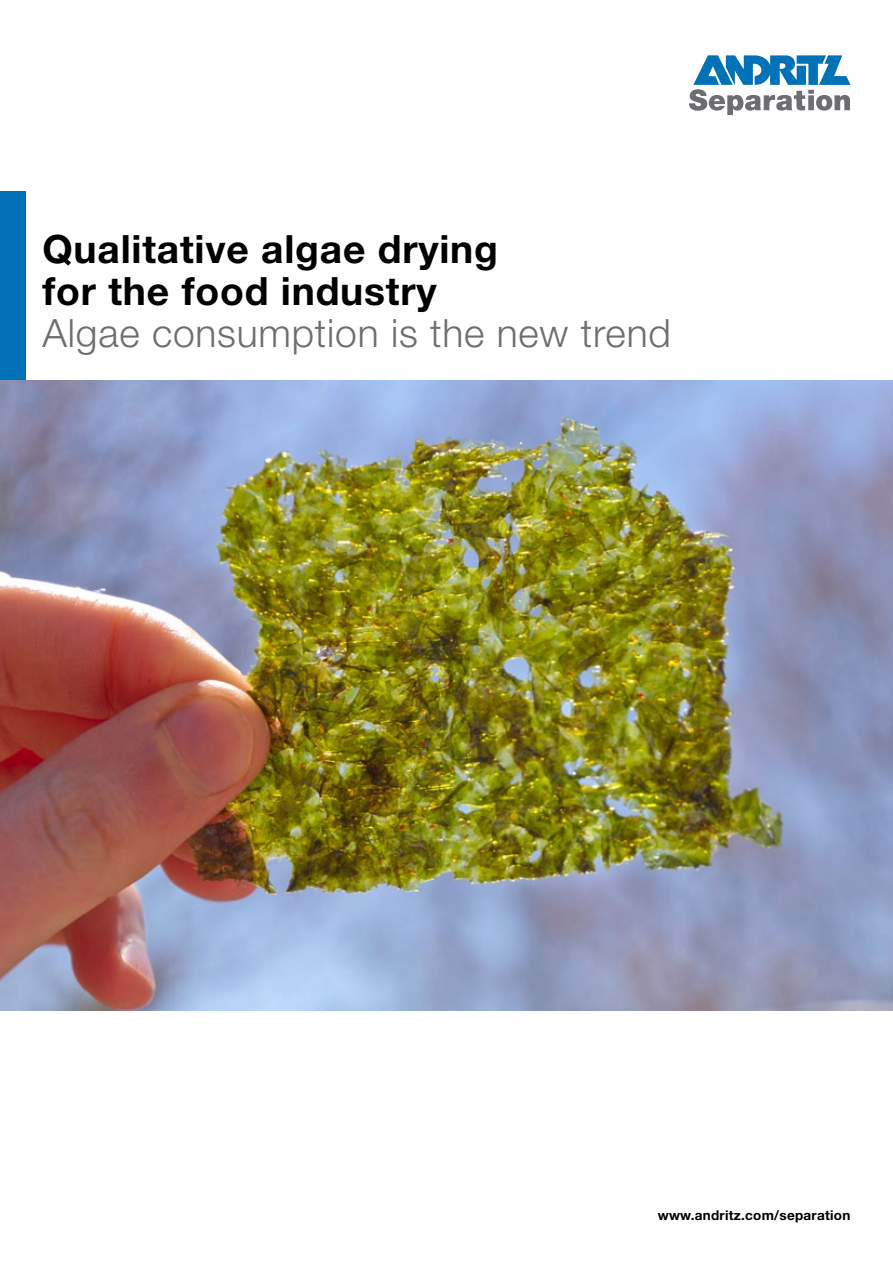
<style>
.page{position:relative;width:893px;height:1263px;background:#fff}
.page>*{position:absolute;margin:0;border:0;box-sizing:border-box;transform-origin:0 0}
.t1{font:700 39px/42px "Helvetica Neue LT";letter-spacing:.02em;color:#000}
.t2{font:300 39px "Helvetica Neue LT";letter-spacing:.02em;color:#6d6e71}
.t3{font:700 13.5px "Helvetica Neue LT";letter-spacing:.02em;color:#000}
</style>
<div class="page">
<svg style="left:689px;top:55px;width:161px;height:60px"></svg>
<div style="left:0;top:191px;width:26px;height:190px;background:#0072b5"></div>
<img style="left:0;top:381px;width:893px;height:629px">
<p class="t1" style="left:43px;top:227px;width:457px">Qualitative algae drying for the food industry</p>
<p class="t2" style="left:43px;top:310px;width:630px">Algae consumption is the new trend</p>
<p class="t3" style="left:658px;top:1207px;width:194px">www.andritz.com/separation</p>
</div>
